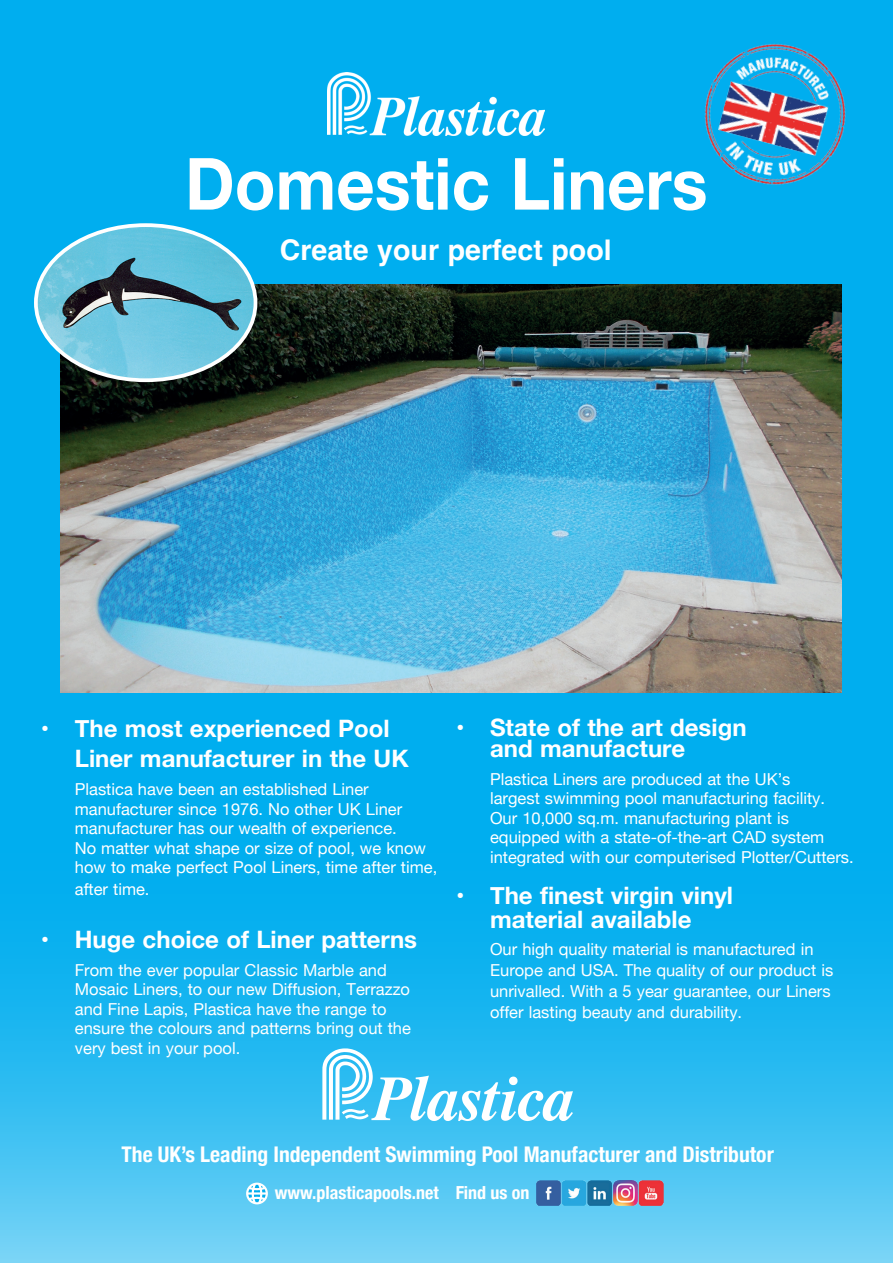
<style>
.page{position:relative;width:893px;height:1263px;background:#00aeef}
.page>*{position:absolute;margin:0;border:0;box-sizing:border-box;transform-origin:0 0}
.t1{font:700 72px "Helvetica Neue";color:#fff;scale:.93 1}
.t2{font:700 28.5px "Helvetica";color:#fff}
.t3{font:700 24px/30px "Helvetica Neue";color:#fff}
.t4{font:700 condensed 21.6px "Helvetica Neue";color:#fff}
.t5{font:700 condensed 18px "Helvetica Neue";color:#fff}
.t6{font:16.5px/19.5px "Helvetica Neue";color:#fff}
</style>
<div class="page">
<svg style="left:0;top:947px;width:893px;height:316px"></svg>
<img style="left:0;top:1014px;width:298px;height:249px">
<img style="left:61px;top:285px;width:781px;height:407px">
<img style="left:36px;top:225px;width:219px;height:155px">
<div style="left:34px;top:223px;width:223px;height:159px;border:4px solid #fff;border-radius:50%"></div>
<img style="left:327px;top:72px;width:217px;height:63px">
<img style="left:704px;top:43px;width:142px;height:142px">
<svg style="left:322px;top:1048px;width:251px;height:73px;background:#64cdf4"></svg>
<img style="left:537px;top:1181px;width:126px;height:24px">
<svg style="left:246px;top:1182px;width:22px;height:22px"></svg>
<h1 class="t1" style="left:185px;top:127px;width:563px">Domestic Liners</h1>
<h2 class="t2" style="left:280px;top:233px;width:333px">Create your perfect pool</h2>
<h3 class="t3" style="left:75px;top:714px;width:335px;text-indent:-34px">• The most experienced Pool<br>Liner manufacturer in the UK</h3>
<p class="t6" style="left:75px;top:780px;width:364px">Plastica have been an established Liner manufacturer since 1976. No other UK Liner manufacturer has our wealth of experience.<br>No matter what shape or size of pool, we know how to make perfect Pool Liners, time after time,</p>
<p class="t6" style="left:75px;top:880px;width:76px">after time.</p>
<h3 class="t3" style="left:41px;top:925px;width:378px">• Huge choice of Liner patterns</h3>
<p class="t6" style="left:75px;top:961px;width:338px">From the ever popular Classic Marble and Mosaic Liners, to our new Diffusion, Terrazzo and Fine Lapis, Plastica have the range to ensure the colours and patterns bring out the very best in your pool.</p>
<h3 class="t3" style="left:490px;top:717px;width:258px;line-height:21px;text-indent:-34px">• State of the art design and manufacture</h3>
<p class="t6" style="left:490px;top:770px;width:365px">Plastica Liners are produced at the UK’s<br>largest swimming pool manufacturing facility.<br>Our 10,000 sq.m. manufacturing plant is equipped with a state-of-the-art CAD system integrated with our computerised Plotter/Cutters.</p>
<h3 class="t3" style="left:456px;top:884px;width:278px;line-height:24px;text-align:center">• The finest virgin vinyl material available</h3>
<p class="t6" style="left:490px;top:940px;width:345px;line-height:21px">Our high quality material is manufactured in Europe and USA. The quality of our product is unrivalled. With a 5 year guarantee, our Liners offer lasting beauty and durability.</p>
<h3 class="t4" style="left:121px;top:1136px;width:654px">The UK’s Leading Independent Swimming Pool Manufacturer and Distributor</h3>
<p class="t5" style="left:275px;top:1178px;width:256px">www.plasticapools.net Find us on</p>
</div>
